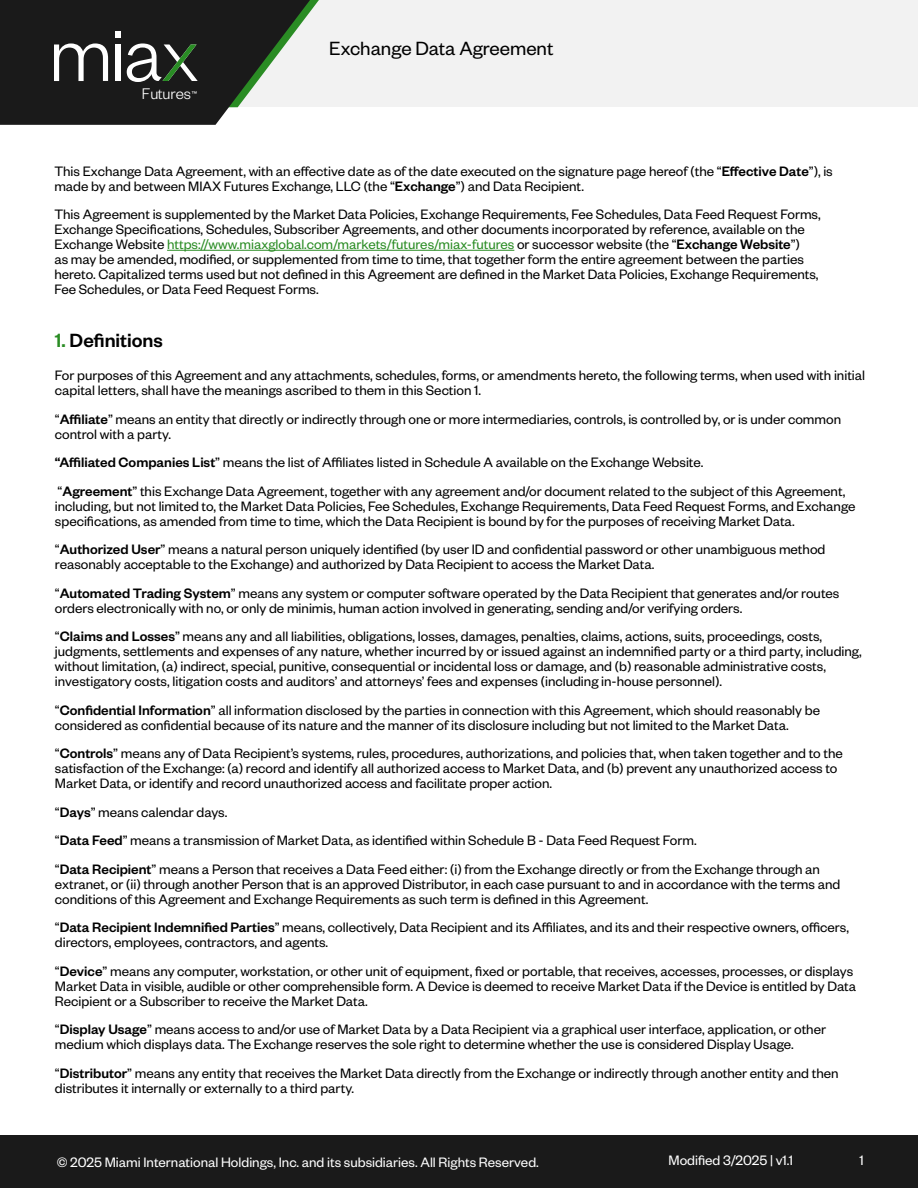
<style>
.page{position:relative;width:918px;height:1188px;background:#fff}
.page>*{position:absolute;margin:0;border:0;box-sizing:border-box;transform-origin:0 0}
.t1{font:21px "Founders Grotesk";color:#000}
.t2{font:500 21px "Founders Grotesk";color:#000}
.t3{font:300 16.8px "Founders Grotesk";color:#fff}
.t4{font:15px/15px "Founders Grotesk";color:#000}
.t5{font:15px "Founders Grotesk";color:#fff}
.t6{font:6.45px "Helvetica";color:#fff}
.s1{font-weight:500}
.s2{color:#2a8c24}
</style>
<div class="page">
<div style="left:0;top:0;width:918px;height:107px;background:#f2f2f2"></div>
<div style="left:0;top:1135px;width:918px;height:53px;background:#1a1a1a"></div>
<svg style="left:0;top:0;width:319px;height:125px"></svg>
<hr style="left:167px;top:250px;width:347px;height:1px;background:#2a8c24">
<p class="t3" style="left:142px;top:83px;width:51px">Futures</p>
<p class="t6" style="left:191px;top:89px;width:8px">™</p>
<h1 class="t1" style="left:329px;top:35px;width:226px">Exchange Data Agreement</h1>
<p class="t4" style="left:54px;top:163px;width:780px">This Exchange Data Agreement, with an effective date as of the date executed on the signature page hereof (the “<span class="s1">Effective Date</span>”), is made by and between MIAX Futures Exchange, LLC (the “<span class="s1">Exchange</span>”) and Data Recipient.</p>
<p class="t4" style="left:54px;top:206px;width:768px">This Agreement is supplemented by the Market Data Policies, Exchange Requirements, Fee Schedules, Data Feed Request Forms, Exchange Specifications, Schedules, Subscriber Agreements, and other documents incorporated by reference, available on the Exchange Website <span class="s2">https://www.miaxglobal.com/markets/futures/miax-futures</span> or successor website (the “<span class="s1">Exchange Website</span>”)<br>as may be amended, modified, or supplemented from time to time, that together form the entire agreement between the parties hereto. Capitalized terms used but not defined in this Agreement are defined in the Market Data Policies, Exchange Requirements, Fee Schedules, or Data Feed Request Forms.</p>
<h1 class="t2" style="left:55px;top:327px;width:110px"><span class="s2">1.</span> Definitions</h1>
<p class="t4" style="left:55px;top:367px;width:812px">For purposes of this Agreement and any attachments, schedules, forms, or amendments hereto, the following terms, when used with initial capital letters, shall have the meanings ascribed to them in this Section 1.</p>
<p class="t4" style="left:55px;top:411px;width:788px">“<span class="s1">Affiliate</span>” means an entity that directly or indirectly through one or more intermediaries, controls, is controlled by, or is under common control with a party.</p>
<p class="t4" style="left:55px;top:448px;width:792px;line-height:28.5px"><span class="s1">“Affiliated Companies List</span>” means the list of Affiliates listed in Schedule A available on the Exchange Website.<br>“<span class="s1">Agreement</span>” this Exchange Data Agreement, together with any agreement and/or document related to the subject of this Agreement,</p>
<p class="t4" style="left:55px;top:498px;width:802px">including, but not limited to, the Market Data Policies, Fee Schedules, Exchange Requirements, Data Feed Request Forms, and Exchange specifications, as amended from time to time, which the Data Recipient is bound by for the purposes of receiving Market Data.</p>
<p class="t4" style="left:55px;top:541px;width:772px">“<span class="s1">Authorized User</span>” means a natural person uniquely identified (by user ID and confidential password or other unambiguous method reasonably acceptable to the Exchange) and authorized by Data Recipient to access the Market Data.</p>
<p class="t4" style="left:55px;top:585px;width:786px">“<span class="s1">Automated Trading System</span>” means any system or computer software operated by the Data Recipient that generates and/or routes orders electronically with no, or only de minimis, human action involved in generating, sending and/or verifying orders.</p>
<p class="t4" style="left:55px;top:628px;width:809px">“<span class="s1">Claims and Losses</span>” means any and all liabilities, obligations, losses, damages, penalties, claims, actions, suits, proceedings, costs, judgments, settlements and expenses of any nature, whether incurred by or issued against an indemnified party or a third party, including, without limitation, (a) indirect, special, punitive, consequential or incidental loss or damage, and (b) reasonable administrative costs, investigatory costs, litigation costs and auditors’ and attorneys’ fees and expenses (including in-house personnel).</p>
<p class="t4" style="left:55px;top:702px;width:767px">“<span class="s1">Confidential Information</span>” all information disclosed by the parties in connection with this Agreement, which should reasonably be considered as confidential because of its nature and the manner of its disclosure including but not limited to the Market Data.</p>
<p class="t4" style="left:55px;top:745px;width:789px">“<span class="s1">Controls</span>” means any of Data Recipient’s systems, rules, procedures, authorizations, and policies that, when taken together and to the satisfaction of the Exchange: (a) record and identify all authorized access to Market Data, and (b) prevent any unauthorized access to<br>Market Data, or identify and record unauthorized access and facilitate proper action.</p>
<p class="t4" style="left:55px;top:797px;width:767px;line-height:28.5px">“<span class="s1">Days</span>” means calendar days.<br>“<span class="s1">Data Feed</span>” means a transmission of Market Data, as identified within Schedule B - Data Feed Request Form.<br>“<span class="s1">Data Recipient</span>” means a Person that receives a Data Feed either: (i) from the Exchange directly or from the Exchange through an</p>
<p class="t4" style="left:55px;top:876px;width:787px">extranet, or (ii) through another Person that is an approved Distributor, in each case pursuant to and in accordance with the terms and conditions of this Agreement and Exchange Requirements as such term is defined in this Agreement.</p>
<p class="t4" style="left:55px;top:919px;width:796px">“<span class="s1">Data Recipient Indemnified Parties</span>” means, collectively, Data Recipient and its Affiliates, and its and their respective owners, officers, directors, employees, contractors, and agents.</p>
<p class="t4" style="left:55px;top:963px;width:803px">“<span class="s1">Device</span>” means any computer, workstation, or other unit of equipment, fixed or portable, that receives, accesses, processes, or displays<br>Market Data in visible, audible or other comprehensible form. A Device is deemed to receive Market Data if the Device is entitled by Data<br>Recipient or a Subscriber to receive the Market Data.</p>
<p class="t4" style="left:55px;top:1021px;width:773px">“<span class="s1">Display Usage</span>” means access to and/or use of Market Data by a Data Recipient via a graphical user interface, application, or other medium which displays data. The Exchange reserves the sole right to determine whether the use is considered Display Usage.</p>
<p class="t4" style="left:55px;top:1065px;width:785px">“<span class="s1">Distributor</span>” means any entity that receives the Market Data directly from the Exchange or indirectly through another entity and then distributes it internally or externally to a third party.</p>
<p class="t5" style="left:57px;top:1153px;width:484px">© 2025 Miami International Holdings, Inc. and its subsidiaries. All Rights Reserved.</p>
<p class="t5" style="left:669px;top:1151px;width:126px">Modified 3/2025 | v1.1</p>
<p class="t5" style="left:860px;top:1151px;width:6px">1</p>
</div>
